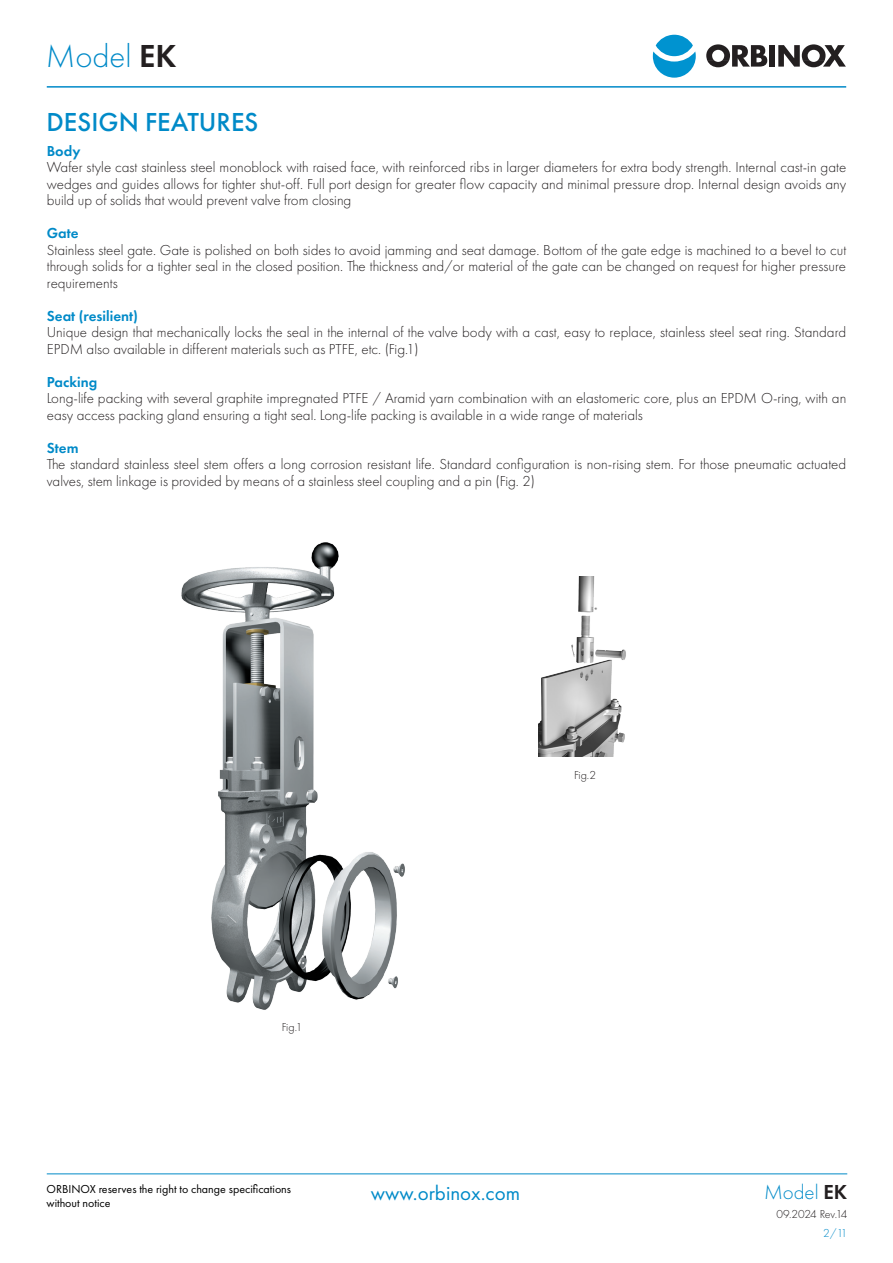
<style>
.page{position:relative;width:893px;height:1263px;background:#fff}
.page>*{position:absolute;margin:0;border:0;box-sizing:border-box;transform-origin:0 0}
.Modelo{font:300 33px "Futura PT";color:#008ac8}
.títulos_n1{font:500 27px "Futura PT";color:#008ac8}
.t1{font:21px "Futura PT";color:#008ac8}
.Modelo_folio{font:300 21px "Futura PT";color:#008ac8}
.cuerpo{font:300 15px/16.5px "Futura PT";color:#231f20}
.sub-titulos{font:600 15px "Futura PT";color:#008ac8}
.base{font:12px "Futura PT";color:#000}
.base-2{font:300 12px "Futura PT";letter-spacing:-.04em;color:#231f20}
.pie{font:300 12px "Futura PT";letter-spacing:-.015em;color:#231f20}
.base-3{font:300 12px "Futura PT";color:#008ac8}
.s1{font-weight:600;color:#231f20}
</style>
<div class="page">
<hr style="left:47px;top:1173px;width:800px;height:1px;background:#008ac8">
<hr style="left:47px;top:86px;width:799px;height:2px;background:#008ac8">
<div style="left:656px;top:35px;width:37px;height:21px;background:#0093d0;border-radius:50%"></div>
<svg style="left:653px;top:51px;width:43px;height:27px"></svg>
<svg style="left:706px;top:44px;width:61px;height:23px"></svg>
<div style="left:770px;top:45px;width:5px;height:22px;background:#231f20"></div>
<svg style="left:778px;top:44px;width:68px;height:23px"></svg>
<img style="left:181px;top:542px;width:224px;height:468px">
<img style="left:539px;top:577px;width:87px;height:179px">
<p class="Modelo" style="left:46px;top:37px;width:132px">Model <span class="s1">EK</span></p>
<p class="títulos_n1" style="left:47px;top:106px;width:213px">DESIGN FEATURES</p>
<p class="sub-titulos" style="left:47px;top:141px;width:35px">Body</p>
<p class="cuerpo" style="left:47px;top:159px;width:801px;text-align:justify">Wafer style cast stainless steel monoblock with raised face, with reinforced ribs in larger diameters for extra body strength. Internal cast-in gate wedges and guides allows for tighter shut-off. Full port design for greater flow capacity and minimal pressure drop. Internal design avoids any build up of solids that would prevent valve from closing</p>
<p class="sub-titulos" style="left:47px;top:224px;width:33px">Gate</p>
<p class="cuerpo" style="left:47px;top:242px;width:801px;text-align:justify">Stainless steel gate. Gate is polished on both sides to avoid jamming and seat damage. Bottom of the gate edge is machined to a bevel to cut through solids for a tighter seal in the closed position. The thickness and/or material of the gate can be changed on request for higher pressure requirements</p>
<p class="sub-titulos" style="left:47px;top:306px;width:93px">Seat (resilient)</p>
<p class="cuerpo" style="left:47px;top:324px;width:801px">Unique design that mechanically locks the seal in the internal of the valve body with a cast, easy to replace, stainless steel seat ring. Standard<br>EPDM also available in different materials such as PTFE, etc. (Fig.1)</p>
<p class="sub-titulos" style="left:47px;top:372px;width:52px">Packing</p>
<p class="cuerpo" style="left:47px;top:390px;width:801px">Long-life packing with several graphite impregnated PTFE / Aramid yarn combination with an elastomeric core, plus an EPDM O-ring, with an easy access packing gland ensuring a tight seal. Long-life packing is available in a wide range of materials</p>
<p class="sub-titulos" style="left:47px;top:438px;width:33px">Stem</p>
<p class="cuerpo" style="left:47px;top:456px;width:801px">The standard stainless steel stem offers a long corrosion resistant life. Standard configuration is non-rising stem. For those pneumatic actuated valves, stem linkage is provided by means of a stainless steel coupling and a pin (Fig. 2)</p>
<p class="pie" style="left:574px;top:768px;width:23px">Fig.2</p>
<p class="pie" style="left:282px;top:1020px;width:22px">Fig.1</p>
<p class="base" style="left:47px;top:1182px;width:246px">ORBINOX reserves the right to change specifications</p>
<h3 class="t1" style="left:371px;top:1180px;width:151px">www.orbinox.com</h3>
<p class="base" style="left:47px;top:1196px;width:65px">without notice</p>
<p class="Modelo_folio" style="left:764px;top:1180px;width:85px">Model <span class="s1">EK</span></p>
<p class="base-2" style="left:776px;top:1207px;width:72px">09.2024 Rev.14</p>
<p class="base-3" style="left:823px;top:1226px;width:26px">2/11</p>
</div>
